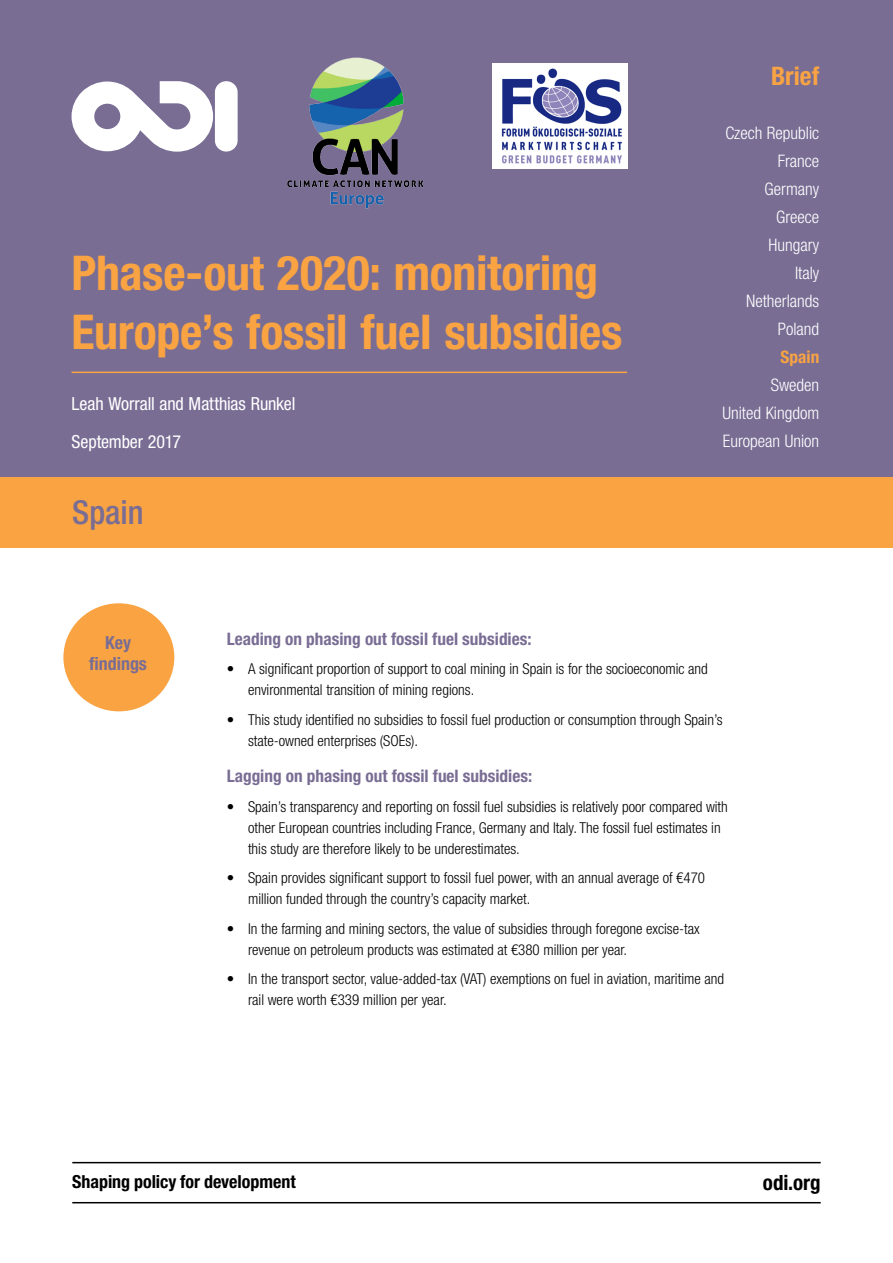
<style>
.page{position:relative;width:893px;height:1263px;background:#fff}
.page>*{position:absolute;margin:0;border:0;box-sizing:border-box;transform-origin:0 0}
.t1{font:700 condensed 48px/58.9px "Helvetica Neue LT Std";letter-spacing:-.005em;color:#f9a343}
.t2{font:500 condensed 33px "Helvetica Neue LT Std";color:#796d94}
.t3{font:700 condensed 25.5px "Helvetica Neue LT Std";color:#f9a343}
.t4{font:700 condensed 21px "Helvetica Neue LT Std";color:#000}
.t5{font:condensed 18px/38px "Helvetica Neue LT Std";letter-spacing:-.005em;color:#fff}
.t6{font:700 condensed 18px "Helvetica Neue LT Std";color:#000}
.t7{font:700 condensed 18px/21px "Helvetica Neue LT Std";letter-spacing:-.005em;color:#796d94;text-align:center}
.t8{font:300 condensed 17.25px/28px "Helvetica Neue LT Std";color:#fff;text-align:right}
.t9{font:700 condensed 17.25px "Helvetica Neue LT Std";color:#796d94}
.t10{font:700 condensed 17.25px "Helvetica Neue LT Std";color:#f9a343}
.t11{font:300 condensed 15px/21px "Helvetica Neue LT Std";color:#000}
</style>
<div class="page">
<div style="left:0;top:0;width:893px;height:477px;background:#796d94"></div>
<svg style="left:72px;top:81px;width:141px;height:71px"></svg>
<div style="left:215px;top:81px;width:23px;height:71px;background:#fff;border-radius:11px"></div>
<img style="left:287px;top:57px;width:136px;height:152px">
<hr style="left:72px;top:372px;width:555px;height:1px;background:#f9a343">
<img style="left:492px;top:64px;width:135px;height:105px">
<div style="left:0;top:477px;width:893px;height:71px;background:#f9a343"></div>
<hr style="left:72px;top:1202px;width:749px;height:1px;background:#000">
<hr style="left:72px;top:1162px;width:749px;height:1px;background:#000">
<div style="left:63px;top:603px;width:111px;height:108px;background:#f9a343;border-radius:50%"></div>
<h1 class="t1" style="left:72px;top:243px;width:552px">Phase-out 2020: monitoring<br>Europe’s fossil fuel subsidies</h1>
<p class="t5" style="left:72px;top:385px;width:225px">Leah Worrall and Matthias Runkel<br>September 2017</p>
<h2 class="t2" style="left:72px;top:493px;width:73px">Spain</h2>
<h3 class="t3" style="left:771px;top:61px;width:50px">Brief</h3>
<p class="t8" style="left:725px;top:118px;width:95px">Czech Republic<br>France<br>Germany<br>Greece<br>Hungary<br>Italy<br>Netherlands<br>Poland</p>
<p class="t10" style="left:781px;top:346px;width:40px">Spain</p>
<p class="t8" style="left:722px;top:371px;width:98px;text-align:justify;text-indent:48px">Sweden United Kingdom European Union</p>
<p class="t7" style="left:89px;top:631px;width:59px">Key findings</p>
<p class="t9" style="left:227px;top:628px;width:306px">Leading on phasing out fossil fuel subsidies:</p>
<p class="t11" style="left:248px;top:658px;width:461px;text-indent:-21px">• A significant proportion of support to coal mining in Spain is for the socioeconomic and environmental transition of mining regions.</p>
<p class="t11" style="left:248px;top:709px;width:476px;text-indent:-21px">• This study identified no subsidies to fossil fuel production or consumption through Spain’s state-owned enterprises (SOEs).</p>
<p class="t9" style="left:227px;top:765px;width:307px">Lagging on phasing out fossil fuel subsidies:</p>
<p class="t11" style="left:248px;top:796px;width:481px;text-indent:-21px">• Spain’s transparency and reporting on fossil fuel subsidies is relatively poor compared with other European countries including France, Germany and Italy. The fossil fuel estimates in this study are therefore likely to be underestimates.</p>
<p class="t11" style="left:248px;top:867px;width:458px;text-indent:-21px">• Spain provides significant support to fossil fuel power, with an annual average of €470 million funded through the country’s capacity market.</p>
<p class="t11" style="left:248px;top:918px;width:453px;text-indent:-21px">• In the farming and mining sectors, the value of subsidies through foregone excise-tax revenue on petroleum products was estimated at €380 million per year.</p>
<p class="t11" style="left:248px;top:968px;width:478px;text-indent:-21px">• In the transport sector, value-added-tax (VAT) exemptions on fuel in aviation, maritime and rail were worth €339 million per year.</p>
<p class="t6" style="left:72px;top:1170px;width:225px">Shaping policy for development</p>
<h3 class="t4" style="left:763px;top:1170px;width:59px">odi.org</h3>
</div>
